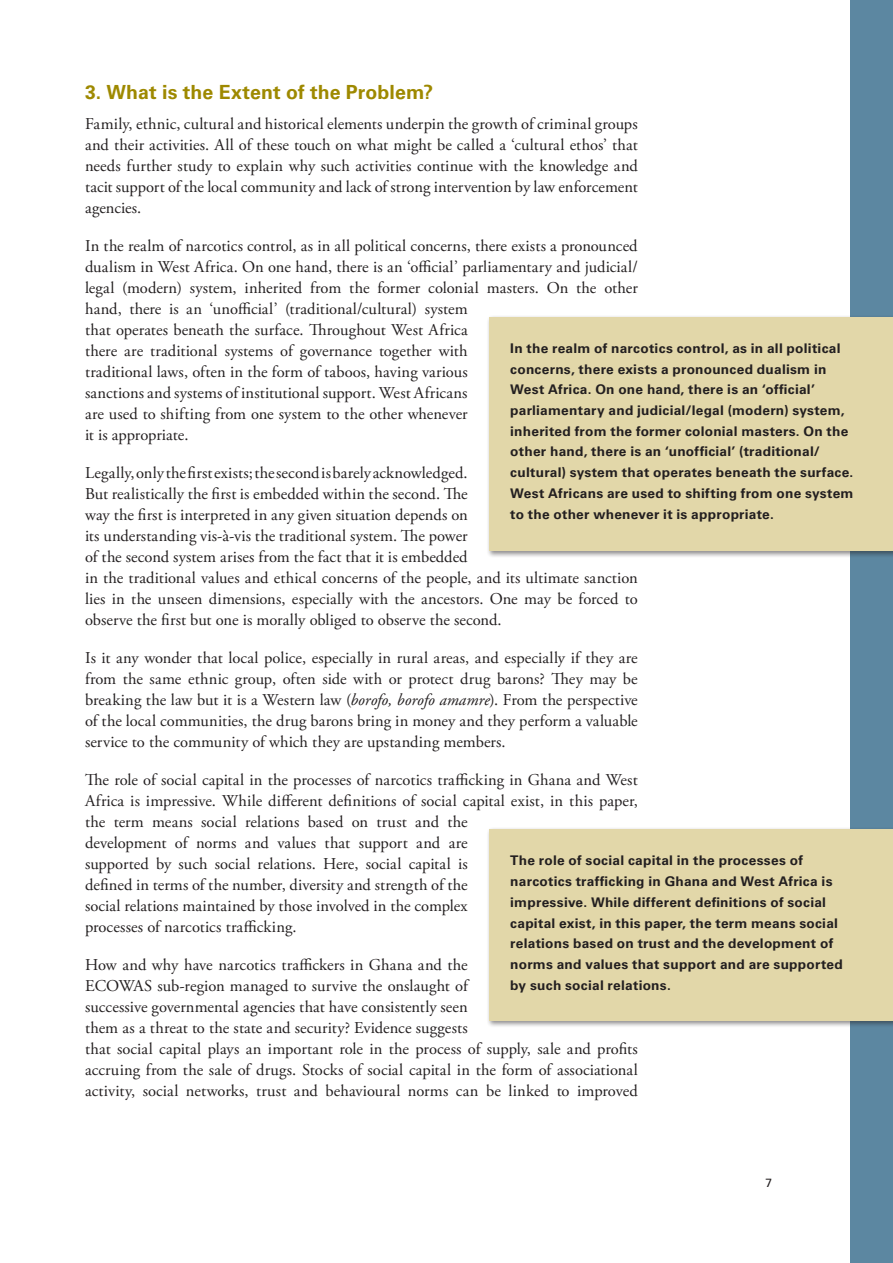
<style>
.page{position:relative;width:893px;height:1263px;background:#fff}
.page>*{position:absolute;margin:0;border:0;box-sizing:border-box;transform-origin:0 0}
.Underrubrik{font:700 19.5px "Univers LT Std";letter-spacing:.005em;color:#9e8900}
.Brödtext{font:16.5px/21px "Adobe Garamond Pro";letter-spacing:.005em;color:#231f20}
.t1{font:700 13.35px/20.7px "Univers LT Std";letter-spacing:.02em;color:#231f20}
.t2{font:12px "Univers LT Std";color:#231f20}
.s1{font-style:italic}
</style>
<div class="page">
<div style="left:850px;top:0;width:43px;height:1263px;background:#5c87a1"></div>
<div style="left:486px;top:314px;width:407px;height:243px;background:#231f20;opacity:.5"></div>
<div style="left:489px;top:317px;width:404px;height:234px;background:#e2d7a9"></div>
<div style="left:486px;top:827px;width:407px;height:200px;background:#231f20;opacity:.5"></div>
<div style="left:489px;top:829px;width:404px;height:191px;background:#e2d7a9"></div>
<p class="Underrubrik" style="left:85px;top:81px;width:350px">3. What is the Extent of the Problem?</p>
<p class="Brödtext" style="left:85px;top:114px;width:554px;text-align:justify">Family, ethnic, cultural and historical elements underpin the growth of criminal groups and their activities. All of these touch on what might be called a ‘cultural ethos’ that needs further study to explain why such activities continue with the knowledge and tacit support of the local community and lack of strong intervention by law enforcement agencies.</p>
<p class="Brödtext" style="left:85px;top:236px;width:554px">In the realm of narcotics control, as in all political concerns, there exists a pronounced dualism in West Africa. On one hand, there is an ‘official’ parliamentary and judicial/ legal (modern) system, inherited from the former colonial masters. On the other hand, there is an ‘unofficial’ (traditional/cultural) system<br>that operates beneath the surface. Throughout West Africa<br>there are traditional systems of governance together with<br>traditional laws, often in the form of taboos, having various<br>sanctions and systems of institutional support. West Africans<br>are used to shifting from one system to the other whenever<br>it is appropriate.</p>
<p class="Brödtext" style="left:85px;top:463px;width:554px">Legally, only the first exists; the second is barely acknowledged.<br>But realistically the first is embedded within the second. The<br>way the first is interpreted in any given situation depends on<br>its understanding vis-à-vis the traditional system. The power<br>of the second system arises from the fact that it is embedded<br>in the traditional values and ethical concerns of the people, and its ultimate sanction lies in the unseen dimensions, especially with the ancestors. One may be forced to observe the first but one is morally obliged to observe the second.</p>
<p class="Brödtext" style="left:85px;top:648px;width:554px;text-align:justify">Is it any wonder that local police, especially in rural areas, and especially if they are from the same ethnic group, often side with or protect drug barons? They may be breaking the law but it is a Western law (<span class="s1">borofo, borofo amamre</span>). From the perspective of the local communities, the drug barons bring in money and they perform a valuable service to the community of which they are upstanding members.</p>
<p class="Brödtext" style="left:85px;top:770px;width:554px">The role of social capital in the processes of narcotics trafficking in Ghana and West Africa is impressive. While different definitions of social capital exist, in this paper, the term means social relations based on trust and the<br>development of norms and values that support and are<br>supported by such social relations. Here, social capital is<br>defined in terms of the number, diversity and strength of the<br>social relations maintained by those involved in the complex<br>processes of narcotics trafficking.</p>
<p class="Brödtext" style="left:85px;top:955px;width:554px">How and why have narcotics traffickers in Ghana and the<br>ECOWAS sub-region managed to survive the onslaught of<br>successive governmental agencies that have consistently seen<br>them as a threat to the state and security? Evidence suggests<br>that social capital plays an important role in the process of supply, sale and profits accruing from the sale of drugs. Stocks of social capital in the form of associational activity, social networks, trust and behavioural norms can be linked to improved</p>
<p class="t1" style="left:510px;top:338px;width:345px">In the realm of narcotics control, as in all political concerns, there exists a pronounced dualism in West Africa. On one hand, there is an ‘official’ parliamentary and judicial/legal (modern) system, inherited from the former colonial masters. On the other hand, there is an ‘unofficial’ (traditional/ cultural) system that operates beneath the surface.<br>West Africans are used to shifting from one system to the other whenever it is appropriate.</p>
<p class="t1" style="left:510px;top:850px;width:334px">The role of social capital in the processes of narcotics trafficking in Ghana and West Africa is impressive. While different definitions of social capital exist, in this paper, the term means social relations based on trust and the development of norms and values that support and are supported by such social relations.</p>
<p class="t2" style="left:765px;top:1175px;width:8px">7</p>
</div>
